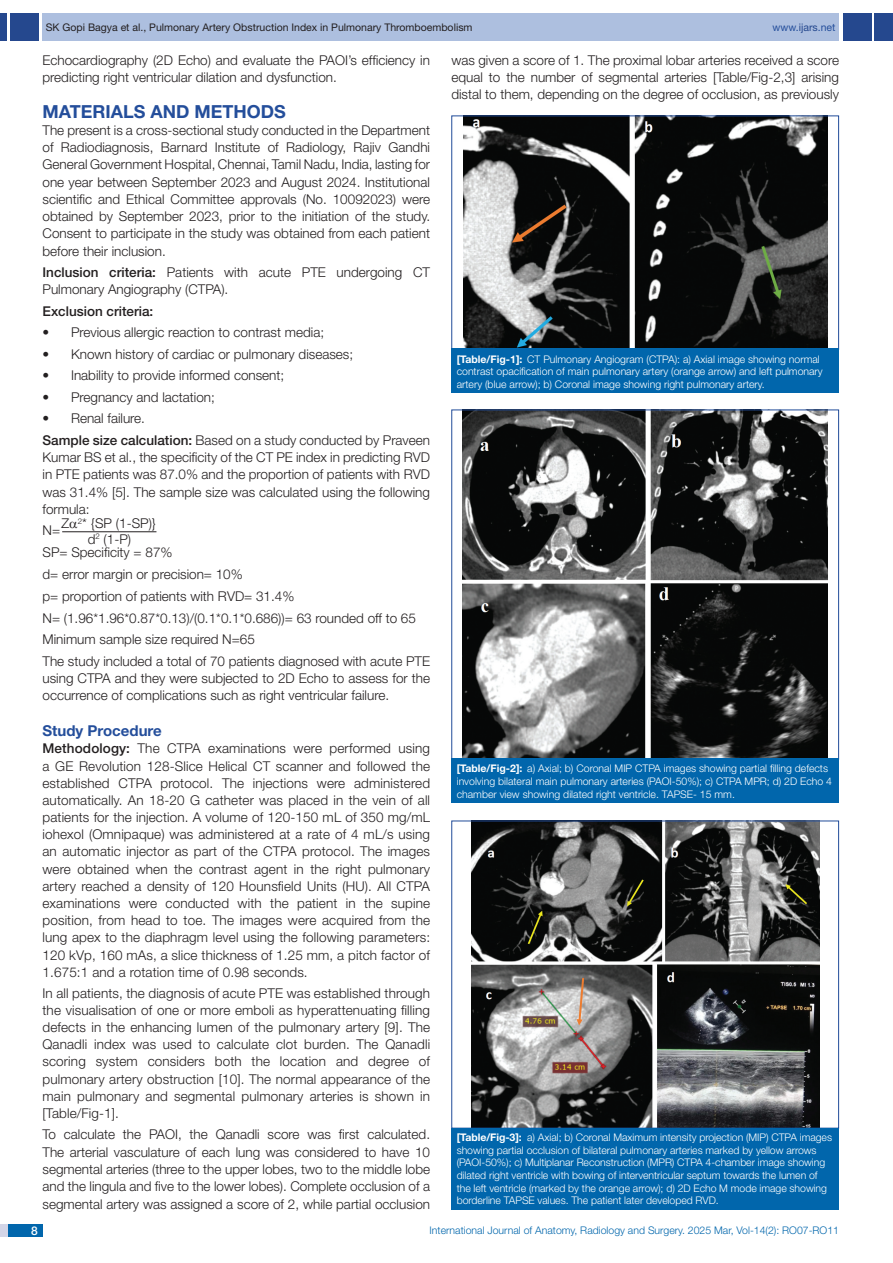
<style>
.page{position:relative;width:893px;height:1263px;background:#fff}
.page>*{position:absolute;margin:0;border:0;box-sizing:border-box;transform-origin:0 0}
.Heading{font:700 18px "Helvetica Neue";color:#244e9b}
.HEAD_2{font:700 15px "Helvetica Neue";color:#244e9b}
.Body_text{font:300 13.5px/17.2px "Helvetica Neue";color:#231f20;text-align:justify}
.NO_TAB{font:300 13.5px "Helvetica Neue";color:#231f20}
.Body_text-2{font:500 13.5px "Helvetica Neue";color:#231f20}
.t1{font:500 12px "Helvetica Neue";color:#fff}
.TABLE_FIG{font:300 10.5px/12.6px "Helvetica Neue";letter-spacing:-.005em;color:#fff}
.t2{font:300 10.5px "Helvetica Neue";color:#0166ac}
.t3{font:10.5px "Helvetica Neue";color:#231f20}
.t4{font:10.5px "Helvetica Neue";color:#244e9b}
.s1{color:#25488e}
.s2{font-weight:500}
.s3{font-weight:700}
</style>
<div class="page">
<div style="left:0;top:13px;width:7px;height:28px;background:#25488e"></div>
<div style="left:10px;top:13px;width:29px;height:28px;background:#25488e"></div>
<div style="left:43px;top:13px;width:796px;height:28px;background:#adbfdf"></div>
<div style="left:875px;top:13px;width:18px;height:28px;background:#25488e"></div>
<div style="left:843px;top:13px;width:29px;height:28px;background:#25488e"></div>
<div style="left:0;top:1224px;width:43px;height:13px;background:#d3d5e7"></div>
<div style="left:8px;top:1224px;width:35px;height:13px;background:#0166ac"></div>
<hr style="left:62px;top:531px;width:94px;height:1px;background:#231f20">
<img style="left:463px;top:118px;width:364px;height:230px">
<div style="left:451px;top:116px;width:388px;height:234px;border:1px solid #214c99"></div>
<div style="left:451px;top:349px;width:388px;height:44px;background:#0166ac"></div>
<img style="left:463px;top:412px;width:364px;height:346px">
<div style="left:451px;top:759px;width:388px;height:44px;background:#0166ac"></div>
<img style="left:471px;top:822px;width:348px;height:304px">
<div style="left:451px;top:820px;width:388px;height:308px;border:1px solid #214c99"></div>
<div style="left:451px;top:1128px;width:388px;height:81px;background:#0166ac"></div>
<p class="t3" style="left:46px;top:21px;width:428px">SK Gopi Bagya et al., Pulmonary Artery Obstruction Index in Pulmonary Thromboembolism</p>
<p class="t4" style="left:773px;top:21px;width:64px">www.<span class="s1">ijars</span>.net</p>
<p class="Body_text" style="left:43px;top:51px;width:389px">Echocardiography (2D Echo) and evaluate the PAOI’s efficiency in predicting right ventricular dilation and dysfunction.</p>
<p class="Heading" style="left:43px;top:100px;width:245px">MATERIALS AND METHODS</p>
<p class="Body_text" style="left:43px;top:121px;width:389px">The present is a cross-sectional study conducted in the Department of Radiodiagnosis, Barnard Institute of Radiology, Rajiv Gandhi General Government Hospital, Chennai, Tamil Nadu, India, lasting for one year between September 2023 and August 2024. Institutional scientific and Ethical Committee approvals (No. 10092023) were obtained by September 2023, prior to the initiation of the study.<br>Consent to participate in the study was obtained from each patient before their inclusion.</p>
<p class="Body_text" style="left:43px;top:263px;width:389px"><span class="s2">Inclusion criteria:</span> Patients with acute PTE undergoing CT<br>Pulmonary Angiography (CTPA).</p>
<p class="Body_text-2" style="left:43px;top:303px;width:112px">Exclusion criteria:</p>
<p class="NO_TAB" style="left:43px;top:324px;width:283px">• Previous allergic reaction to contrast media;</p>
<p class="NO_TAB" style="left:43px;top:346px;width:312px">• Known history of cardiac or pulmonary diseases;</p>
<p class="NO_TAB" style="left:43px;top:367px;width:243px">• Inability to provide informed consent;</p>
<p class="NO_TAB" style="left:43px;top:389px;width:174px">• Pregnancy and lactation;</p>
<p class="NO_TAB" style="left:43px;top:410px;width:104px">• Renal failure.</p>
<p class="Body_text" style="left:43px;top:431px;width:389px"><span class="s2">Sample size calculation:</span> Based on a study conducted by Praveen Kumar BS et al., the specificity of the CT PE index in predicting RVD in PTE patients was 87.0% and the proportion of patients with RVD was 31.4% [5]. The sample size was calculated using the following formula:</p>
<p class="Body_text" style="left:43px;top:522px;width:19px">N=</p>
<p class="Body_text" style="left:43px;top:543px;width:131px">SP= Specificity = 87%</p>
<p class="Body_text" style="left:43px;top:565px;width:202px">d= error margin or precision= 10%</p>
<p class="Body_text" style="left:43px;top:587px;width:253px">p= proportion of patients with RVD= 31.4%</p>
<p class="Body_text" style="left:43px;top:609px;width:375px">N= (1.96*1.96*0.87*0.13)/(0.1*0.1*0.686))= 63 rounded off to 65</p>
<p class="Body_text" style="left:43px;top:631px;width:214px">Minimum sample size required N=65</p>
<p class="Body_text" style="left:43px;top:652px;width:389px">The study included a total of 70 patients diagnosed with acute PTE using CTPA and they were subjected to 2D Echo to assess for the occurrence of complications such as right ventricular failure.</p>
<p class="HEAD_2" style="left:43px;top:722px;width:121px">Study Procedure</p>
<p class="Body_text" style="left:43px;top:740px;width:389px"><span class="s2">Methodology:</span> The CTPA examinations were performed using a GE Revolution 128-Slice Helical CT scanner and followed the established CTPA protocol. The injections were administered automatically. An 18-20 G catheter was placed in the vein of all patients for the injection. A volume of 120-150 mL of 350 mg/mL iohexol (Omnipaque) was administered at a rate of 4 mL/s using an automatic injector as part of the CTPA protocol. The images were obtained when the contrast agent in the right pulmonary artery reached a density of 120 Hounsfield Units (HU). All CTPA examinations were conducted with the patient in the supine position, from head to toe. The images were acquired from the lung apex to the diaphragm level using the following parameters:<br>120 kVp, 160 mAs, a slice thickness of 1.25 mm, a pitch factor of 1.675:1 and a rotation time of 0.98 seconds.</p>
<p class="Body_text" style="left:43px;top:984px;width:389px">In all patients, the diagnosis of acute PTE was established through the visualisation of one or more emboli as hyperattenuating filling defects in the enhancing lumen of the pulmonary artery [9]. The Qanadli index was used to calculate clot burden. The Qanadli scoring system considers both the location and degree of pulmonary artery obstruction [10]. The normal appearance of the main pulmonary and segmental pulmonary arteries is shown in [Table/Fig-1].</p>
<p class="Body_text" style="left:43px;top:1125px;width:389px">To calculate the PAOI, the Qanadli score was first calculated.<br>The arterial vasculature of each lung was considered to have 10 segmental arteries (three to the upper lobes, two to the middle lobe and the lingula and five to the lower lobes). Complete occlusion of a segmental artery was assigned a score of 2, while partial occlusion</p>
<p class="Body_text" style="left:62px;top:514px;width:96px">Z <sup>2</sup>* {SP (1-SP)}</p>
<p class="Body_text" style="left:88px;top:530px;width:45px">d<sup>2</sup> (1-P)</p>
<p class="Body_text" style="left:451px;top:51px;width:389px">was given a score of 1. The proximal lobar arteries received a score equal to the number of segmental arteries [Table/Fig-2,3] arising distal to them, depending on the degree of occlusion, as previously</p>
<p class="TABLE_FIG" style="left:457px;top:352px;width:368px"><span class="s3">[Table/Fig-1]:</span> CT Pulmonary Angiogram (CTPA): a) Axial image showing normal contrast opacification of main pulmonary artery (orange arrow) and left pulmonary artery (blue arrow); b) Coronal image showing right pulmonary artery.</p>
<p class="TABLE_FIG" style="left:457px;top:762px;width:377px"><span class="s3">[Table/Fig-2]:</span> a) Axial; b) Coronal MIP CTPA images showing partial filling defects involving bilateral main pulmonary arteries (PAOI-50%); c) CTPA MPR; d) 2D Echo 4 chamber view showing dilated right ventricle. TAPSE- 15 mm.</p>
<p class="TABLE_FIG" style="left:457px;top:1131px;width:377px"><span class="s3">[Table/Fig-3]:</span> a) Axial; b) Coronal Maximum intensity projection (MIP) CTPA images showing partial occlusion of bilateral pulmonary arteries marked by yellow arrows (PAOI-50%); c) Multiplanar Reconstruction (MPR) CTPA 4-chamber image showing dilated right ventricle with bowing of interventricular septum towards the lumen of the left ventricle (marked by the orange arrow); d) 2D Echo M mode image showing borderline TAPSE values. The patient later developed RVD.</p>
<p class="t1" style="left:31px;top:1223px;width:8px">8</p>
<p class="t2" style="left:430px;top:1224px;width:411px">International Journal of Anatomy, Radiology and Surgery. 2025 Mar, Vol-14(2): RO07-RO11</p>
</div>
